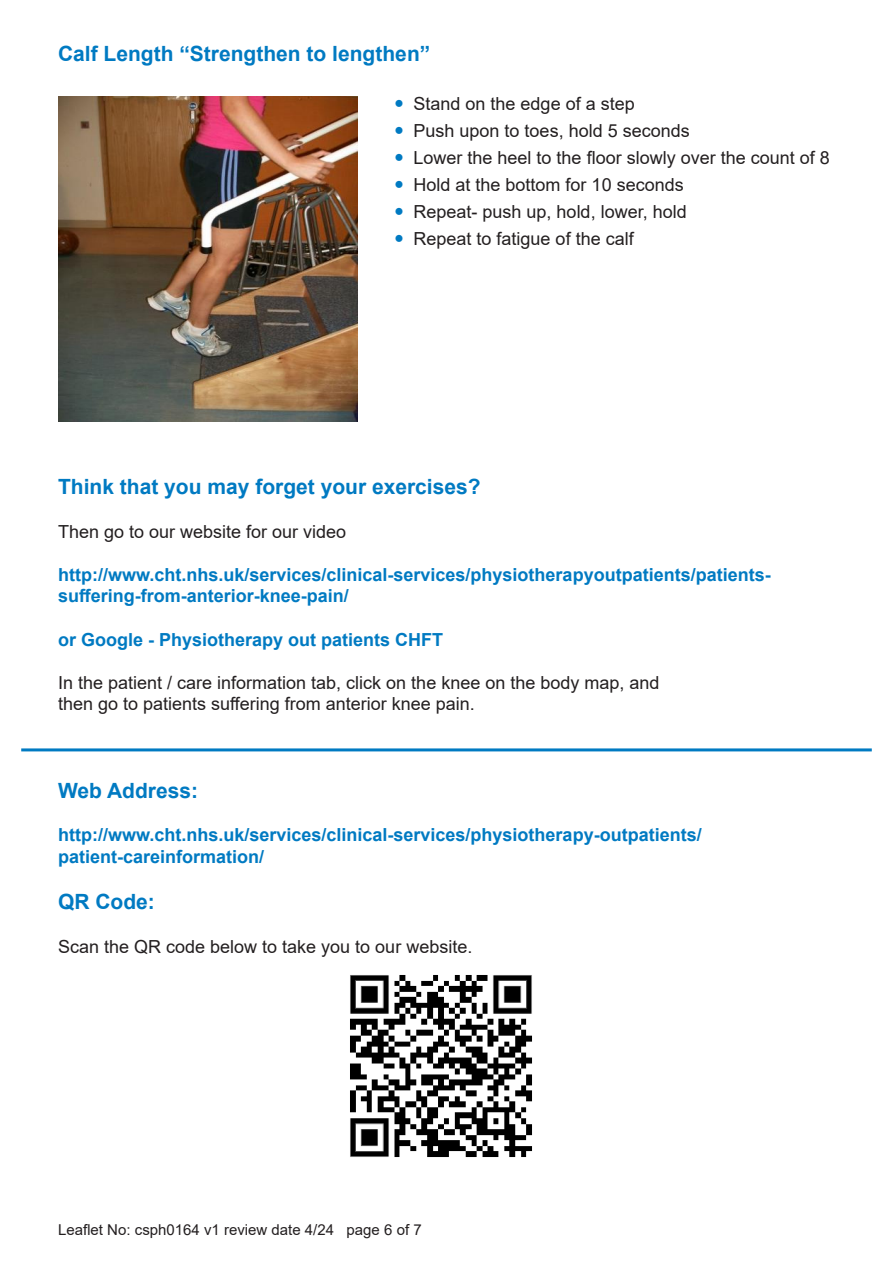
<style>
.page{position:relative;width:893px;height:1263px;background:#fff}
.page>*{position:absolute;margin:0;border:0;box-sizing:border-box;transform-origin:0 0}
.t1{font:700 21px "Arial";color:#007ac2}
.t2{font:18px "Arial";color:#231f20}
.t3{font:700 18px "Arial";color:#007ac2}
.t4{font:15px "Arial";color:#231f20}
</style>
<div class="page">
<img style="left:58px;top:96px;width:299px;height:326px">
<hr style="left:21px;top:748px;width:851px;height:3px;background:#007ac2">
<img style="left:350px;top:975px;width:182px;height:182px">
<p class="t1" style="left:58px;top:38px;width:374px">Calf Length “Strengthen to lengthen”</p>
<p class="t2" style="left:414px;top:91px;width:223px">Stand on the edge of a step</p>
<p class="t2" style="left:414px;top:118px;width:278px">Push upon to toes, hold 5 seconds</p>
<p class="t2" style="left:414px;top:145px;width:418px">Lower the heel to the floor slowly over the count of 8</p>
<p class="t2" style="left:414px;top:172px;width:272px">Hold at the bottom for 10 seconds</p>
<p class="t2" style="left:414px;top:199px;width:275px">Repeat- push up, hold, lower, hold</p>
<p class="t2" style="left:414px;top:226px;width:222px">Repeat to fatigue of the calf</p>
<p class="t1" style="left:58px;top:472px;width:424px">Think that you may forget your exercises?</p>
<p class="t2" style="left:58px;top:519px;width:290px">Then go to our website for our video</p>
<p class="t3" style="left:58px;top:562px;width:714px">http://www.cht.nhs.uk/services/clinical-services/physiotherapyoutpatients/patients-</p>
<p class="t3" style="left:58px;top:583px;width:292px">suffering-from-anterior-knee-pain/</p>
<p class="t3" style="left:58px;top:627px;width:387px">or Google - Physiotherapy out patients CHFT</p>
<p class="t2" style="left:58px;top:670px;width:603px">In the patient / care information tab, click on the knee on the body map, and</p>
<p class="t2" style="left:58px;top:692px;width:418px">then go to patients suffering from anterior knee pain.</p>
<p class="t1" style="left:58px;top:775px;width:142px">Web Address:</p>
<p class="t3" style="left:58px;top:822px;width:645px">http://www.cht.nhs.uk/services/clinical-services/physiotherapy-outpatients/</p>
<p class="t3" style="left:58px;top:843px;width:208px">patient-careinformation/</p>
<p class="t1" style="left:58px;top:887px;width:98px">QR Code:</p>
<p class="t2" style="left:58px;top:934px;width:416px">Scan the QR code below to take you to our website.</p>
<p class="t4" style="left:58px;top:1219px;width:365px">Leaflet No: csph0164 v1 review date 4/24 page 6 of 7</p>
</div>
